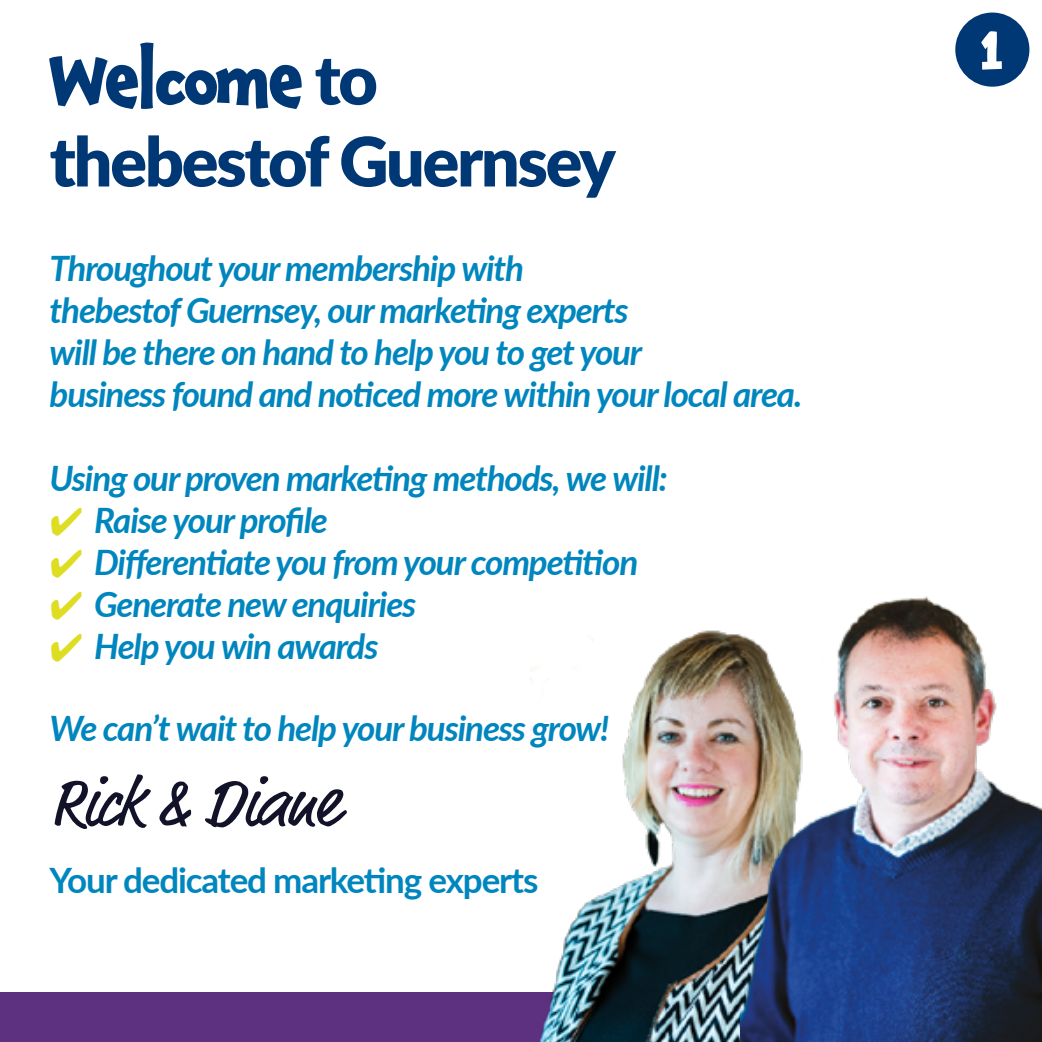
<style>
.page{position:relative;width:1042px;height:1042px;background:#fff}
.page>*{position:absolute;margin:0;border:0;box-sizing:border-box;transform-origin:0 0}
.t1{font:70px "Market OT";letter-spacing:-.035em;color:#121329}
.t2{font:900 68.25px "Lato";letter-spacing:-.035em;color:#003875}
.t3{font:700 68.25px "Chaloops";letter-spacing:-.035em;color:#003875}
.t4{font:700 53.55px "Chaloops";color:#fff}
.t5{font:italic 700 35px/42px "Lato";letter-spacing:-.035em;color:#0086be}
.t6{font:700 35px "Lato";letter-spacing:-.035em;color:#0086be}
.s1{font-family:"Lato";font-weight:900}
</style>
<div class="page">
<div style="left:955px;top:13px;width:74px;height:74px;background:#003875;border-radius:50%"></div>
<div style="left:0;top:992px;width:1042px;height:50px;background:#5d317f"></div>
<img style="left:531px;top:630px;width:209px;height:412px">
<img style="left:740px;top:596px;width:302px;height:446px">
<h2 class="t3" style="left:50px;top:25px;width:330px">Welcome <span class="s1">to</span></h2>
<h2 class="t2" style="left:50px;top:110px;width:568px">thebestof Guernsey</h2>
<p class="t5" style="left:50px;top:246px;width:754px">Throughout your membership with<br>thebestof Guernsey, our marketing experts<br>will be there on hand to help you to get your<br>business found and noticed more within your local area.</p>
<p class="t5" style="left:94px;top:456px;width:575px;text-indent:-45px">Using our proven marketing methods, we will:<br>Raise your profile<br>Differentiate you from your competition<br>Generate new enquiries<br>Help you win awards</p>
<p class="t5" style="left:50px;top:706px;width:561px">We can’t wait to help your business grow!</p>
<h1 class="t1" style="left:50px;top:761px;width:291px">Rick &amp; Diane</h1>
<p class="t6" style="left:50px;top:854px;width:490px">Your dedicated marketing experts</p>
<h3 class="t4" style="left:979px;top:5px;width:26px">1</h3>
</div>
